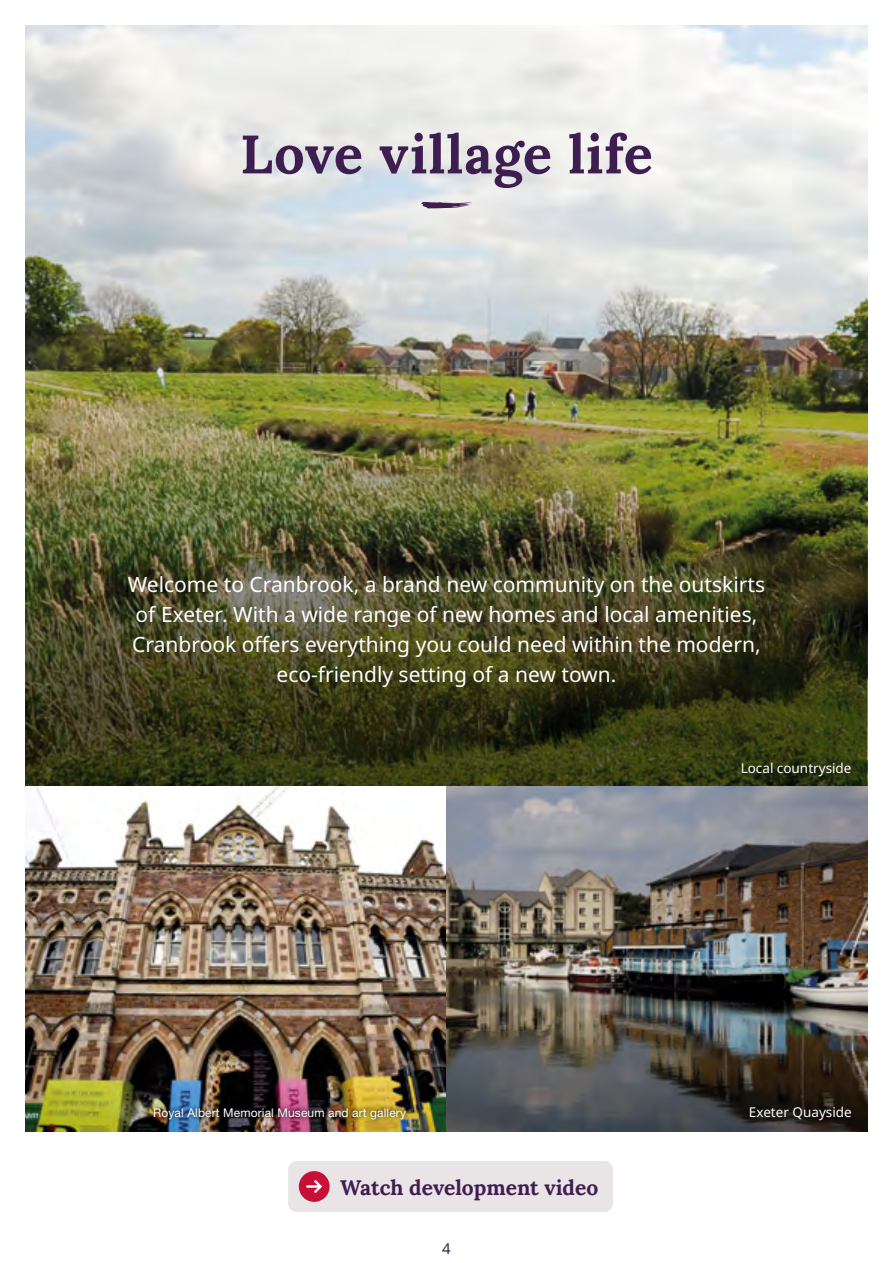
<style>
.page{position:relative;width:893px;height:1263px;background:#fff}
.page>*{position:absolute;margin:0;border:0;box-sizing:border-box;transform-origin:0 0}
.t1{font:700 54px "Lora";letter-spacing:.01em;color:#3e1e50}
.t2{font:21px/30px "Noto Sans";color:#fff;text-align:center}
.t3{font:700 21px "Lora";color:#3e1e50}
.t4{font:15px "Noto Sans";color:#3e1e50}
.t5{font:13.5px "Noto Sans";color:#fff}
.t6{font:12px "Helvetica Neue LT Std";letter-spacing:.01em;color:#fff}
</style>
<div class="page">
<img style="left:26px;top:26px;width:841px;height:1105px">
<img style="left:26px;top:368px;width:841px;height:419px">
<img style="left:26px;top:787px;width:420px;height:344px">
<div style="left:288px;top:1161px;width:325px;height:51px;background:#e9e4e6;border-radius:9px"></div>
<div style="left:299px;top:1171px;width:31px;height:31px;background:#c61037;border-radius:50%"></div>
<svg style="left:306px;top:1180px;width:16px;height:13px"></svg>
<div style="left:739px;top:760px;width:115px;height:21px;background:#000;opacity:.41"></div>
<div style="left:747px;top:1104px;width:108px;height:21px;background:#000;opacity:.41"></div>
<div style="left:150px;top:1102px;width:261px;height:22px;background:#000;opacity:.86"></div>
<svg style="left:421px;top:202px;width:51px;height:6px"></svg>
<h1 class="t1" style="left:240px;top:113px;width:414px">Love village life</h1>
<p class="t2" style="left:128px;top:570px;width:639px">Welcome to Cranbrook, a brand new community on the outskirts of Exeter. With a wide range of new homes and local amenities, Cranbrook offers everything you could need within the modern, eco-friendly setting of a new town.</p>
<p class="t5" style="left:741px;top:759px;width:112px">Local countryside</p>
<p class="t6" style="left:153px;top:1106px;width:254px">Royal Albert Memorial Museum and art gallery</p>
<p class="t5" style="left:749px;top:1103px;width:104px">Exeter Quayside</p>
<p class="t3" style="left:340px;top:1171px;width:260px">Watch development video</p>
<p class="t4" style="left:442px;top:1237px;width:10px">4</p>
</div>
